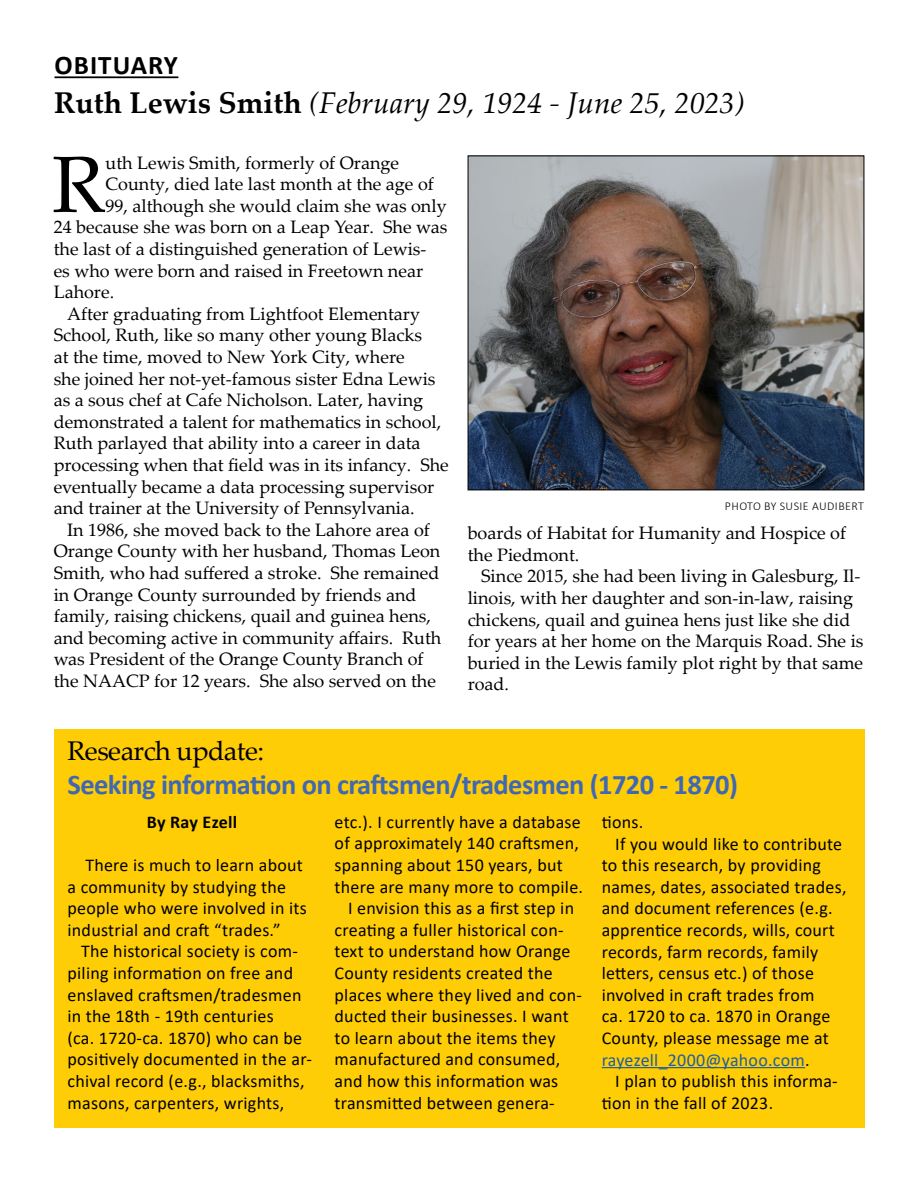
<style>
.page{position:relative;width:918px;height:1188px;background:#fff}
.page>*{position:absolute;margin:0;border:0;box-sizing:border-box;transform-origin:0 0}
.t1{font:80.1px "Palatino Linotype";color:#000}
.t2{font:italic 30px "Palatino Linotype";color:#000}
.t3{font:700 28.5px "Calibri";letter-spacing:-.02em;color:#4068b2}
.t4{font:27px "Palatino Linotype";letter-spacing:-.02em;color:#000}
.t5{font:700 27px "Calibri";letter-spacing:.04em;color:#000}
.t6{font:18px/21.6px "Palatino Linotype";color:#000}
.t7{font:18px/21.6px "Calibri";letter-spacing:.015em;color:#000}
.t8{font:18px "Calibri";letter-spacing:.015em;color:#215e9e}
.t9{font:700 18px "Calibri";letter-spacing:.015em;color:#000}
.t10{font:300 12px "Calibri";letter-spacing:.04em;color:#000}
.s1{font-weight:700;font-style:normal}
.s2{color:#000}
</style>
<div class="page">
<hr style="left:55px;top:76px;width:123px;height:2px;background:#000">
<img style="left:470px;top:158px;width:392px;height:330px">
<div style="left:468px;top:156px;width:396px;height:334px;border:1px solid #000"></div>
<div style="left:54px;top:729px;width:810px;height:399px;background:#ffcd05"></div>
<hr style="left:602px;top:1067px;width:203px;height:1px;background:#215e9e">
<h3 class="t5" style="left:55px;top:46px;width:125px">OBITUARY</h3>
<h2 class="t2" style="left:54px;top:82px;width:692px"><span class="s1">Ruth Lewis Smith</span> (February 29, 1924 - June 25, 2023)</h2>
<h1 class="t1" style="left:52px;top:128px;width:55px">R</h1>
<p class="t6" style="left:105px;top:151px;width:295px">uth Lewis Smith, formerly of Orange</p>
<p class="t6" style="left:105px;top:173px;width:330px">County, died late last month at the age of</p>
<p class="t6" style="left:105px;top:194px;width:343px">99, although she would claim she was only</p>
<p class="t6" style="left:54px;top:216px;width:395px">24 because she was born on a Leap Year. She was</p>
<p class="t6" style="left:54px;top:237px;width:374px">the last of a distinguished generation of Lewis-</p>
<p class="t6" style="left:54px;top:259px;width:371px">es who were born and raised in Freetown near</p>
<p class="t6" style="left:54px;top:281px;width:62px">Lahore.</p>
<p class="t6" style="left:67px;top:302px;width:354px">After graduating from Lightfoot Elementary</p>
<p class="t6" style="left:54px;top:324px;width:370px">School, Ruth, like so many other young Blacks</p>
<p class="t6" style="left:54px;top:345px;width:353px">at the time, moved to New York City, where</p>
<p class="t6" style="left:54px;top:367px;width:383px">she joined her not-yet-famous sister Edna Lewis</p>
<p class="t6" style="left:54px;top:389px;width:371px">as a sous chef at Cafe Nicholson. Later, having</p>
<p class="t6" style="left:54px;top:410px;width:389px">demonstrated a talent for mathematics in school,</p>
<p class="t6" style="left:54px;top:432px;width:368px">Ruth parlayed that ability into a career in data</p>
<p class="t6" style="left:54px;top:453px;width:397px">processing when that field was in its infancy. She</p>
<p class="t6" style="left:54px;top:475px;width:382px">eventually became a data processing supervisor</p>
<p class="t6" style="left:54px;top:497px;width:362px">and trainer at the University of Pennsylvania.</p>
<p class="t6" style="left:67px;top:518px;width:364px">In 1986, she moved back to the Lahore area of</p>
<p class="t6" style="left:54px;top:540px;width:388px">Orange County with her husband, Thomas Leon</p>
<p class="t6" style="left:54px;top:561px;width:387px">Smith, who had suffered a stroke. She remained</p>
<p class="t6" style="left:54px;top:583px;width:364px">in Orange County surrounded by friends and</p>
<p class="t6" style="left:54px;top:605px;width:379px">family, raising chickens, quail and guinea hens,</p>
<p class="t6" style="left:54px;top:626px;width:389px">and becoming active in community affairs. Ruth</p>
<p class="t6" style="left:54px;top:648px;width:371px">was President of the Orange County Branch of</p>
<p class="t6" style="left:54px;top:669px;width:384px">the NAACP for 12 years. She also served on the</p>
<p class="t10" style="left:725px;top:499px;width:141px">PHOTO BY SUSIE AUDIBERT</p>
<p class="t6" style="left:468px;top:522px;width:380px">boards of Habitat for Humanity and Hospice of the Piedmont.</p>
<p class="t6" style="left:468px;top:565px;width:397px;text-indent:14px">Since 2015, she had been living in Galesburg, Il&shy;linois, with her daughter and son-in-law, raising chickens, quail and guinea hens just like she did for years at her home on the Marquis Road. She is buried in the Lewis family plot right by that same road.</p>
<h3 class="t4" style="left:68px;top:731px;width:198px">Research update:</h3>
<h3 class="t3" style="left:68px;top:764px;width:672px">Seeking information on craftsmen/tradesmen (1720 - 1870)</h3>
<p class="t9" style="left:147px;top:809px;width:92px">By Ray Ezell</p>
<p class="t7" style="left:68px;top:854px;width:241px;text-indent:18px">There is much to learn about a community by studying the people who were involved in its industrial and craft “trades.”</p>
<p class="t7" style="left:68px;top:940px;width:246px;text-indent:14px">The historical society is com&shy;piling information on free and enslaved craftsmen/tradesmen in the 18th - 19th centuries<br>(ca. 1720-ca. 1870) who can be positively documented in the ar&shy;chival record (e.g., blacksmiths, masons, carpenters, wrights,</p>
<p class="t7" style="left:335px;top:811px;width:248px">etc.). I currently have a database</p>
<p class="t7" style="left:335px;top:832px;width:246px">of approximately 140 craftsmen,</p>
<p class="t7" style="left:335px;top:854px;width:230px">spanning about 150 years, but</p>
<p class="t7" style="left:335px;top:875px;width:250px">there are many more to compile.</p>
<p class="t7" style="left:348px;top:897px;width:228px">I envision this as a first step in</p>
<p class="t7" style="left:335px;top:919px;width:230px">creating a fuller historical con-</p>
<p class="t7" style="left:335px;top:940px;width:237px">text to understand how Orange</p>
<p class="t7" style="left:335px;top:962px;width:220px">County residents created the</p>
<p class="t7" style="left:335px;top:983px;width:249px">places where they lived and con-</p>
<p class="t7" style="left:335px;top:1005px;width:236px">ducted their businesses. I want</p>
<p class="t7" style="left:335px;top:1027px;width:222px">to learn about the items they</p>
<p class="t7" style="left:335px;top:1048px;width:227px">manufactured and consumed,</p>
<p class="t7" style="left:335px;top:1070px;width:225px">and how this information was</p>
<p class="t7" style="left:335px;top:1091px;width:222px">transmitted between genera-</p>
<p class="t7" style="left:602px;top:811px;width:43px">tions.</p>
<p class="t7" style="left:615px;top:832px;width:229px">If you would like to contribute</p>
<p class="t7" style="left:602px;top:854px;width:221px">to this research, by providing</p>
<p class="t7" style="left:602px;top:876px;width:246px">names, dates, associated trades,</p>
<p class="t7" style="left:602px;top:897px;width:232px">and document references (e.g.</p>
<p class="t7" style="left:602px;top:919px;width:235px">apprentice records, wills, court</p>
<p class="t7" style="left:602px;top:940px;width:218px">records, farm records, family</p>
<p class="t7" style="left:602px;top:962px;width:214px">letters, census etc.) of those</p>
<p class="t7" style="left:602px;top:984px;width:214px">involved in craft trades from</p>
<p class="t7" style="left:602px;top:1005px;width:230px">ca. 1720 to ca. 1870 in Orange</p>
<p class="t7" style="left:602px;top:1027px;width:229px">County, please message me at</p>
<p class="t8" style="left:602px;top:1047px;width:209px">rayezell_2000@yahoo.com<span class="s2">.</span></p>
<p class="t7" style="left:615px;top:1070px;width:224px">I plan to publish this informa-</p>
<p class="t7" style="left:602px;top:1092px;width:173px">tion in the fall of 2023.</p>
</div>
